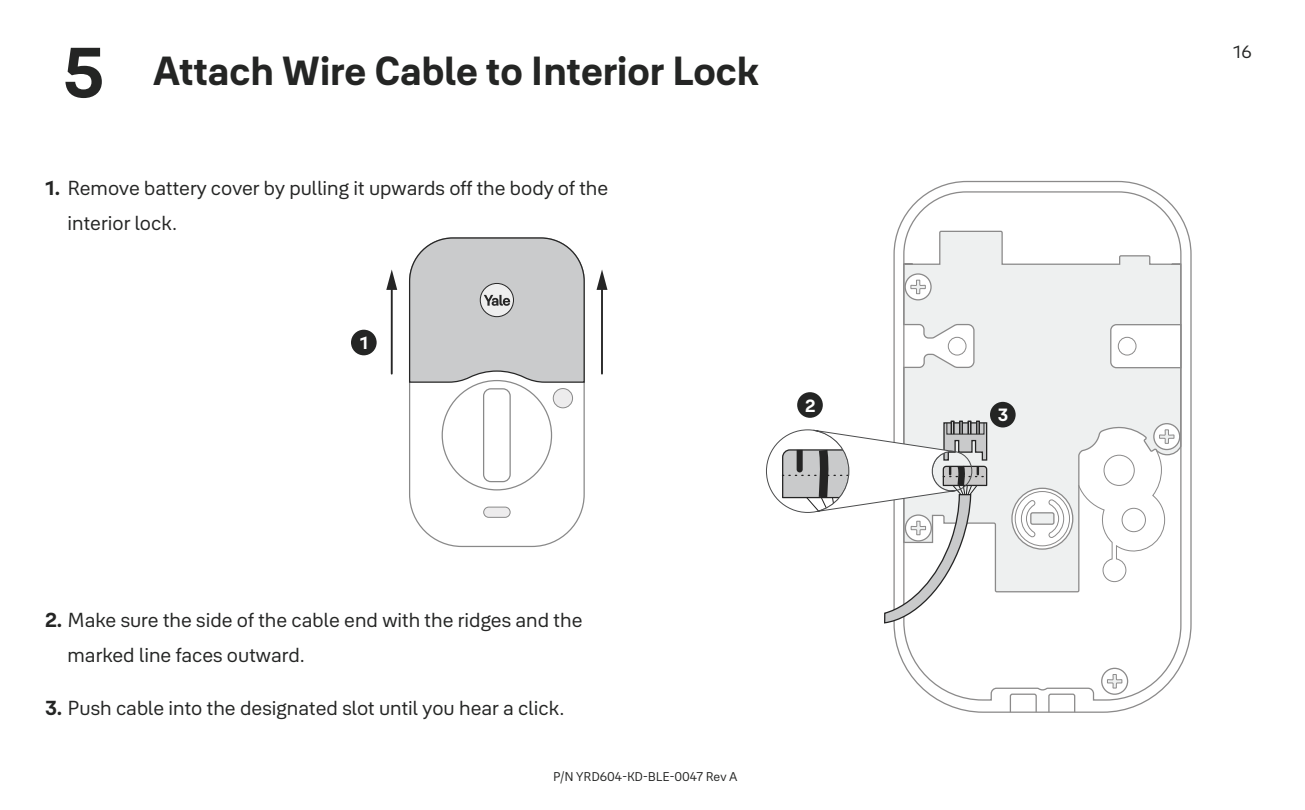
<style>
.page{position:relative;width:1305px;height:810px;background:#fff}
.page>*{position:absolute;margin:0;border:0;box-sizing:border-box;transform-origin:0 0}
.H1_Step_Numbered{font:700 40px "Yale Solis";color:#242524}
.t1{font:20px/35px "Yale Solis";color:#242524}
.Black_Circle_Callout_Number{font:700 17.5px "Yale Solis";color:#fff}
.t2{font:17.5px "Yale Solis";color:#242524}
.t3{font:12.5px "Yale Solis";color:#242524}
.s1{font-size:70px}
.s2{font-weight:700}
</style>
<div class="page">
<svg style="left:893px;top:180px;width:299px;height:532px"></svg>
<svg style="left:1009px;top:701px;width:28px;height:11px"></svg>
<svg style="left:1048px;top:701px;width:28px;height:11px"></svg>
<svg style="left:903px;top:191px;width:279px;height:510px"></svg>
<svg style="left:781px;top:421px;width:207px;height:203px"></svg>
<div style="left:797px;top:392px;width:26px;height:26px;background:#242524;border-radius:50%"></div>
<div style="left:990px;top:402px;width:26px;height:26px;background:#242524;border-radius:50%"></div>
<svg style="left:409px;top:383px;width:176px;height:164px"></svg>
<div style="left:553px;top:389px;width:20px;height:19px;background:#edeced;border-radius:50%"></div>
<div style="left:553px;top:388px;width:20px;height:20px;border:1px solid #898989;border-radius:50%"></div>
<div style="left:442px;top:381px;width:110px;height:109px;background:#fff;border-radius:50%"></div>
<div style="left:483px;top:388px;width:28px;height:94px;border:1px solid #898989;border-radius:7px"></div>
<div style="left:484px;top:507px;width:26px;height:10px;background:#edeced;border-radius:5px"></div>
<div style="left:483px;top:507px;width:27px;height:11px;border:1px solid #898989;border-radius:5px"></div>
<svg style="left:409px;top:237px;width:176px;height:146px;background:#c7c8c8"></svg>
<hr style="left:601px;top:286px;width:2px;height:88px;background:#262626">
<svg style="left:597px;top:269px;width:11px;height:21px"></svg>
<hr style="left:391px;top:286px;width:2px;height:88px;background:#262626">
<svg style="left:386px;top:269px;width:11px;height:21px"></svg>
<div style="left:351px;top:330px;width:26px;height:25px;background:#242524;border-radius:50%"></div>
<p class="H1_Step_Numbered" style="left:63px;top:47px;width:697px"><span class="s1">5</span> Attach Wire Cable to Interior Lock</p>
<p class="t1" style="left:68px;top:170px;width:542px;text-indent:-22px"><span class="s2">1.</span> Remove battery cover by pulling it upwards off the body of the interior lock.</p>
<p class="Black_Circle_Callout_Number" style="left:360px;top:332px;width:10px">1</p>
<p class="Black_Circle_Callout_Number" style="left:805px;top:395px;width:12px">2</p>
<p class="t1" style="left:68px;top:602px;width:517px;text-indent:-22px"><span class="s2">2.</span> Make sure the side of the cable end with the ridges and the marked line faces outward.</p>
<p class="t1" style="left:45px;top:690px;width:521px"><span class="s2">3.</span> Push cable into the designated slot until you hear a click.</p>
<p class="t3" style="left:553px;top:769px;width:186px">P/N YRD604-KD-BLE-0047 Rev A</p>
<p class="Black_Circle_Callout_Number" style="left:998px;top:404px;width:12px">3</p>
<p class="t2" style="left:1233px;top:42px;width:20px">16</p>
</div>
